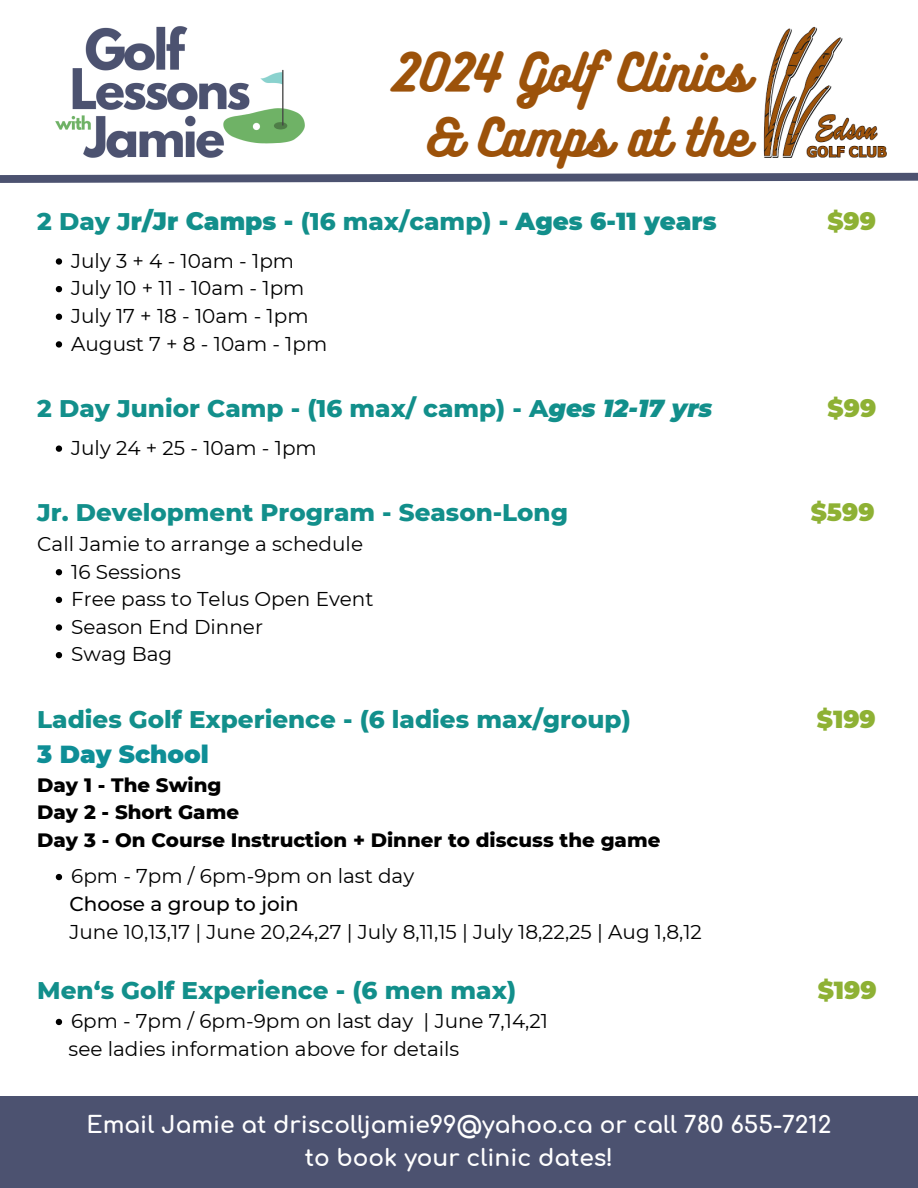
<style>
.page{position:relative;width:918px;height:1188px;background:#fff}
.page>*{position:absolute;margin:0;border:0;box-sizing:border-box;transform-origin:0 0}
.t1{font:46.8px/64.7px "Bukhari Script";color:#9c520a;text-align:right}
.t2{font:800 24.6px "Montserrat";color:#128f8b}
.t3{font:900 24.6px "Montserrat";color:#128f8b}
.t4{font:900 24.6px "Montserrat";color:#8eb134}
.t5{font:900 24.6px "Montserrat";color:#0e8e96}
.t6{font:700 23.25px/32.4px "Comfortaa";color:#fff;text-align:center}
.t7{font:19.95px "Montserrat";color:#000}
.t8{font:500 19.95px "Montserrat";color:#000}
.t9{font:800 19.8px/27.6px "Montserrat";color:#000}
.s1{font-weight:800}
.s2{font-weight:900;font-style:italic}
</style>
<div class="page">
<svg style="left:56px;top:258px;width:6px;height:7px"></svg>
<svg style="left:56px;top:286px;width:6px;height:6px"></svg>
<svg style="left:56px;top:314px;width:6px;height:6px"></svg>
<svg style="left:56px;top:341px;width:6px;height:7px"></svg>
<svg style="left:56px;top:445px;width:6px;height:7px"></svg>
<svg style="left:56px;top:569px;width:6px;height:6px"></svg>
<svg style="left:56px;top:597px;width:6px;height:6px"></svg>
<svg style="left:56px;top:624px;width:6px;height:7px"></svg>
<svg style="left:56px;top:652px;width:6px;height:6px"></svg>
<svg style="left:56px;top:874px;width:6px;height:6px"></svg>
<svg style="left:56px;top:1019px;width:6px;height:6px"></svg>
<img style="left:764px;top:27px;width:122px;height:130px">
<img style="left:55px;top:26px;width:250px;height:132px">
<div style="left:0;top:1096px;width:918px;height:92px;background:#4c5270"></div>
<svg style="left:0;top:172px;width:918px;height:11px"></svg>
<p class="t1" style="left:393px;top:38px;width:358px">2024 Golf Clinics &amp; Camps at the</p>
<p class="t3" style="left:37px;top:206px;width:681px"><span class="s1">2 Day J</span>r/Jr Camps - <span class="s1">(16 max/camp)</span> - Ages 6-11 years</p>
<p class="t4" style="left:827px;top:206px;width:50px">$99</p>
<h1 class="t7" style="left:71px;top:249px;width:224px">July 3 + 4 - 10am - 1pm</h1>
<p class="t7" style="left:71px;top:276px;width:235px">July 10 + 11 - 10am - 1pm</p>
<h2 class="t7" style="left:71px;top:304px;width:239px">July 17 + 18 - 10am - 1pm</h2>
<p class="t7" style="left:71px;top:331px;width:258px">August 7 + 8 - 10am - 1pm</p>
<p class="t2" style="left:37px;top:393px;width:677px">2 Day Junior Camp - (16 max/ camp) - A<span class="s2">ges 12-17 yrs</span></p>
<p class="t4" style="left:828px;top:393px;width:50px">$99</p>
<p class="t7" style="left:71px;top:436px;width:247px">July 24 + 25 - 10am - 1pm</p>
<p class="t2" style="left:37px;top:497px;width:532px">Jr. Development Program - Season-Long</p>
<p class="t4" style="left:811px;top:497px;width:65px">$599</p>
<h2 class="t7" style="left:37px;top:532px;width:327px">Call Jamie to arrange a schedule</h2>
<p class="t7" style="left:71px;top:559px;width:111px">16 Sessions</p>
<p class="t7" style="left:71px;top:587px;width:304px">Free pass to Telus Open Event</p>
<p class="t7" style="left:71px;top:615px;width:193px">Season End Dinner</p>
<p class="t7" style="left:71px;top:642px;width:103px">Swag Bag</p>
<p class="t2" style="left:37px;top:704px;width:595px">Ladies Golf Experience - (6 ladies max/group)</p>
<p class="t4" style="left:817px;top:704px;width:60px">$199</p>
<p class="t5" style="left:37px;top:739px;width:173px">3 Day School</p>
<p class="t9" style="left:37px;top:771px;width:625px">Day 1 - The Swing<br>Day 2 - Short Game<br>Day 3 - On Course Instruction + Dinner to discuss the game</p>
<p class="t7" style="left:71px;top:864px;width:345px">6pm - 7pm / 6pm-9pm on last day</p>
<p class="t8" style="left:69px;top:892px;width:231px">Choose a group to join</p>
<h3 class="t7" style="left:69px;top:919px;width:634px">June 10,13,17 | June 20,24,27 | July 8,11,15 | July 18,22,25 | Aug 1,8,12</h3>
<p class="t2" style="left:37px;top:975px;width:480px">Men‘s Golf Experience - (6 men max)</p>
<p class="t4" style="left:818px;top:975px;width:61px">$199</p>
<p class="t7" style="left:71px;top:1009px;width:478px">6pm - 7pm / 6pm-9pm on last day | June 7,14,21</p>
<p class="t7" style="left:69px;top:1037px;width:392px">see ladies information above for details</p>
<h2 class="t6" style="left:87px;top:1109px;width:746px">Email Jamie at driscolljamie99@yahoo.ca or call 780 655-7212 to book your clinic dates!</h2>
</div>
